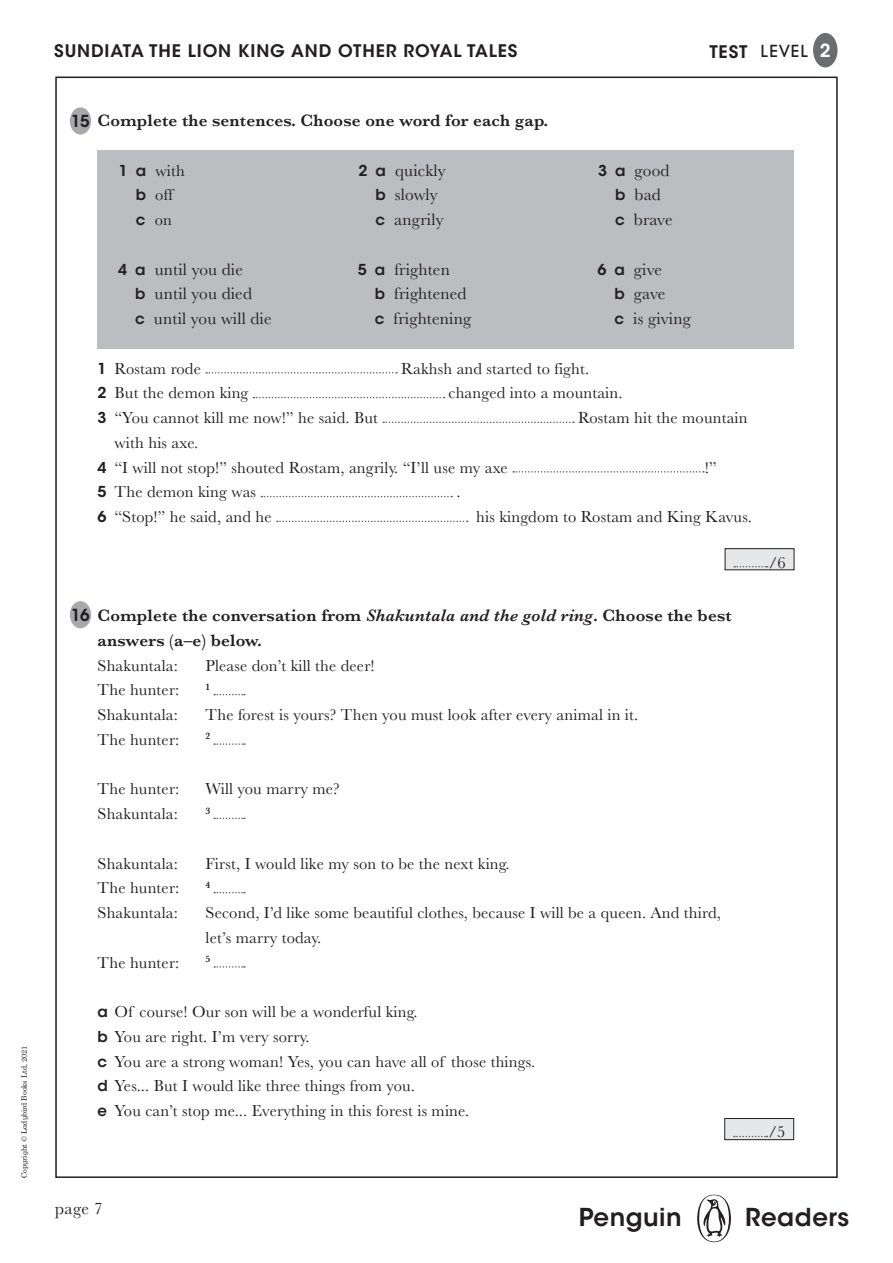
<style>
.page{position:relative;width:893px;height:1263px;background:#fff}
.page>*{position:absolute;margin:0;border:0;box-sizing:border-box;transform-origin:0 0}
.t1{font:600 24.6px "ITC Avant Garde Std";letter-spacing:.02em;color:#231f20}
._05_BODY{font:17.25px/24.8px "Baskerville";letter-spacing:.01em;color:#231f20}
._05b_HEADING{font:600 17.25px/24.8px "Baskerville";letter-spacing:.01em;color:#231f20}
.t2{font:600 17.25px "ITC Avant Garde Std";letter-spacing:.05em;color:#231f20}
._05_BODY-2{font:16.5px/24.8px "Baskerville";letter-spacing:.01em;color:#231f20}
.t3{font:500 16.5px "ITC Avant Garde Std";letter-spacing:.05em;color:#231f20}
.BODY_TEXT{font:600 16.5px "ITC Avant Garde Std";color:#231f20;scale:.96 1}
.BODY_TEXT-2{font:16.5px "Baskerville";color:#231f20}
._05_BODY-3{font:600 9.6px "Baskerville";color:#231f20}
.t4{font:7.5px "Century Schlbk Penguin Inf";color:#231f20}
.s1{font-weight:600;font-size:17.25px}
.s2{font-weight:600;font-size:18px;color:#fff}
.s3{font-family:"ITC Avant Garde Std";font-weight:600;font-size:15px}
.s4{font-style:italic}
</style>
<div class="page">
<div style="left:697px;top:1195px;width:34px;height:47px;background:#231f20;border-radius:50%"></div>
<svg style="left:699px;top:1195px;width:30px;height:46px"></svg>
<div style="left:813px;top:33px;width:24px;height:34px;background:#6c6d70;border-radius:50%"></div>
<svg style="left:206px;top:372px;width:191px;height:2px"></svg>
<svg style="left:254px;top:397px;width:190px;height:1px"></svg>
<svg style="left:383px;top:422px;width:191px;height:1px"></svg>
<svg style="left:513px;top:471px;width:191px;height:2px"></svg>
<svg style="left:261px;top:496px;width:191px;height:1px"></svg>
<svg style="left:277px;top:521px;width:191px;height:1px"></svg>
<svg style="left:214px;top:694px;width:31px;height:1px"></svg>
<svg style="left:214px;top:743px;width:31px;height:2px"></svg>
<svg style="left:214px;top:818px;width:31px;height:1px"></svg>
<svg style="left:214px;top:892px;width:31px;height:1px"></svg>
<svg style="left:214px;top:966px;width:31px;height:2px"></svg>
<div style="left:70px;top:107px;width:21px;height:28px;background:#a8a9ad;border-radius:50%"></div>
<div style="left:725px;top:549px;width:69px;height:21px;background:#e6e7e9"></div>
<div style="left:725px;top:548px;width:69px;height:22px;border:1px solid #231f20"></div>
<svg style="left:734px;top:566px;width:34px;height:1px"></svg>
<div style="left:98px;top:151px;width:696px;height:198px;background:#bcbdc0"></div>
<div style="left:725px;top:1118px;width:69px;height:22px;background:#e6e7e9"></div>
<div style="left:724px;top:1118px;width:70px;height:22px;border:1px solid #231f20"></div>
<svg style="left:734px;top:1136px;width:33px;height:1px"></svg>
<div style="left:70px;top:601px;width:21px;height:27px;background:#a8a9ad;border-radius:50%"></div>
<p class="t4" style="left:19px;top:1178px;width:134px;rotate:-90deg">Copyright © Ladybird Books Ltd, 2021</p>
<p class="t2" style="left:54px;top:39px;width:465px">SUNDIATA THE LION KING AND OTHER ROYAL TALES</p>
<p class="t3" style="left:709px;top:41px;width:123px"><span class="s1">TEST</span> LEVEL <span class="s2">2</span></p>
<p class="BODY_TEXT" style="left:71px;top:110px;width:21px">15</p>
<p class="_05b_HEADING" style="left:98px;top:108px;width:452px">Complete the sentences. Choose one word for each gap.</p>
<p class="_05_BODY-2" style="left:119px;top:158px;width:67px;text-align:center"><span class="s3">1 a</span> with <span class="s3">b</span> off<br><span class="s3">c</span> on</p>
<p class="_05_BODY" style="left:375px;top:158px;width:72px;text-indent:-17px"><span class="s3">2 a</span> quickly <span class="s3">b</span> slowly <span class="s3">c</span> angrily</p>
<p class="_05_BODY" style="left:615px;top:158px;width:59px;text-indent:-17px"><span class="s3">3 a</span> good <span class="s3">b</span> bad <span class="s3">c</span> brave</p>
<p class="_05_BODY" style="left:135px;top:257px;width:138px;text-indent:-17px"><span class="s3">4 a</span> until you die<br><span class="s3">b</span> until you died<br><span class="s3">c</span> until you will die</p>
<p class="_05_BODY" style="left:375px;top:257px;width:98px;text-indent:-17px"><span class="s3">5 a</span> frighten<br><span class="s3">b</span> frightened <span class="s3">c</span> frightening</p>
<p class="_05_BODY" style="left:614px;top:257px;width:78px;text-indent:-17px"><span class="s3">6 a</span> give<br><span class="s3">b</span> gave<br><span class="s3">c</span> is giving</p>
<p class="_05_BODY-2" style="left:98px;top:356px;width:105px"><span class="s3">1</span> Rostam rode</p>
<p class="_05_BODY-2" style="left:401px;top:356px;width:190px">Rakhsh and started to fight.</p>
<p class="_05_BODY-2" style="left:98px;top:381px;width:152px"><span class="s3">2</span> But the demon king</p>
<p class="_05_BODY-2" style="left:449px;top:381px;width:175px">changed into a mountain.</p>
<p class="_05_BODY-2" style="left:98px;top:406px;width:282px"><span class="s3">3</span> “You cannot kill me now!” he said. But</p>
<p class="_05_BODY-2" style="left:578px;top:406px;width:171px">Rostam hit the mountain</p>
<p class="_05_BODY-2" style="left:115px;top:430px;width:85px">with his axe.</p>
<p class="_05_BODY-2" style="left:98px;top:455px;width:412px"><span class="s3">4</span> “I will not stop!” shouted Rostam, angrily. “I’ll use my axe</p>
<p class="_05_BODY-2" style="left:705px;top:455px;width:13px">!”</p>
<p class="_05_BODY-2" style="left:98px;top:480px;width:160px"><span class="s3">5</span> The demon king was</p>
<p class="_05_BODY-2" style="left:456px;top:480px;width:6px">.</p>
<p class="_05_BODY-2" style="left:98px;top:505px;width:176px"><span class="s3">6</span> “Stop!” he said, and he</p>
<p class="_05_BODY-2" style="left:476px;top:505px;width:277px">his kingdom to Rostam and King Kavus.</p>
<p class="BODY_TEXT" style="left:71px;top:604px;width:21px">16</p>
<p class="_05b_HEADING" style="left:98px;top:603px;width:636px">Complete the conversation from <span class="s4">Shakuntala and the gold ring</span>. Choose the best answers (a–e) below.</p>
<p class="_05_BODY-2" style="left:98px;top:653px;width:82px">Shakuntala:</p>
<p class="_05_BODY-2" style="left:206px;top:653px;width:171px">Please don’t kill the deer!</p>
<p class="_05_BODY-2" style="left:98px;top:678px;width:83px">The hunter:</p>
<p class="_05_BODY-3" style="left:206px;top:680px;width:6px">1</p>
<p class="_05_BODY-2" style="left:98px;top:703px;width:82px">Shakuntala:</p>
<p class="_05_BODY-2" style="left:206px;top:703px;width:434px">The forest is yours? Then you must look after every animal in it.</p>
<p class="_05_BODY-2" style="left:98px;top:727px;width:83px">The hunter:</p>
<p class="_05_BODY-3" style="left:206px;top:729px;width:6px">2</p>
<p class="_05_BODY-2" style="left:98px;top:777px;width:83px">The hunter:</p>
<p class="_05_BODY-2" style="left:206px;top:777px;width:136px">Will you marry me?</p>
<p class="_05_BODY-2" style="left:98px;top:802px;width:82px">Shakuntala:</p>
<p class="_05_BODY-3" style="left:206px;top:804px;width:6px">3</p>
<p class="_05_BODY-2" style="left:98px;top:851px;width:82px">Shakuntala:</p>
<p class="_05_BODY-2" style="left:206px;top:851px;width:306px">First, I would like my son to be the next king.</p>
<p class="_05_BODY-2" style="left:98px;top:876px;width:83px">The hunter:</p>
<p class="_05_BODY-3" style="left:206px;top:878px;width:6px">4</p>
<p class="_05_BODY-2" style="left:98px;top:901px;width:82px">Shakuntala:</p>
<p class="_05_BODY-2" style="left:206px;top:901px;width:517px">Second, I’d like some beautiful clothes, because I will be a queen. And third, let’s marry today.</p>
<p class="_05_BODY-2" style="left:98px;top:950px;width:83px">The hunter:</p>
<p class="_05_BODY-3" style="left:206px;top:952px;width:6px">5</p>
<p class="_05_BODY-2" style="left:98px;top:1000px;width:321px"><span class="s3">a</span> Of course! Our son will be a wonderful king.</p>
<p class="_05_BODY-2" style="left:98px;top:1024px;width:213px"><span class="s3">b</span> You are right. I’m very sorry.</p>
<p class="_05_BODY-2" style="left:98px;top:1049px;width:439px"><span class="s3">c</span> You are a strong woman! Yes, you can have all of those things.</p>
<p class="_05_BODY-2" style="left:98px;top:1074px;width:319px"><span class="s3">d</span> Yes... But I would like three things from you.</p>
<p class="_05_BODY-2" style="left:98px;top:1099px;width:373px"><span class="s3">e</span> You can’t stop me... Everything in this forest is mine.</p>
<p class="BODY_TEXT-2" style="left:769px;top:552px;width:18px">/6</p>
<p class="BODY_TEXT-2" style="left:768px;top:1121px;width:18px">/5</p>
<p class="_05_BODY" style="left:55px;top:1196px;width:49px">page 7</p>
<h1 class="t1" style="left:579px;top:1201px;width:104px">Penguin</h1>
<h1 class="t1" style="left:745px;top:1201px;width:106px">Readers</h1>
</div>
